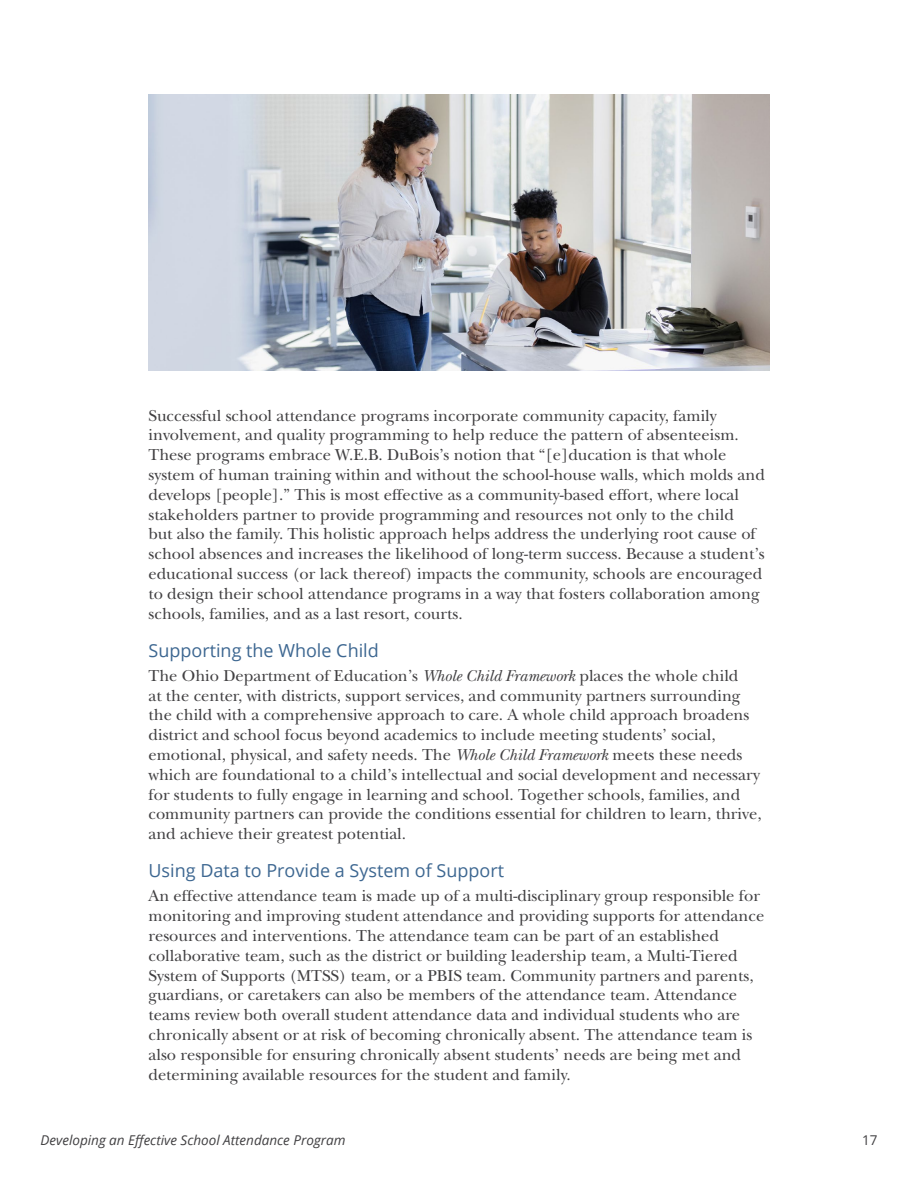
<style>
.page{position:relative;width:918px;height:1188px;background:#fff}
.page>*{position:absolute;margin:0;border:0;box-sizing:border-box;transform-origin:0 0}
.sub_title_--_open_sans{font:18px "Open Sans";color:#3d6791}
.body_--_span_all{font:16.5px/19.8px "New Baskerville Std";color:#414042}
.t1{font:italic 13.5px "Open Sans";color:#414042}
.t2{font:13.5px "Open Sans";color:#414042}
.s1{font-style:italic}
</style>
<div class="page">
<img style="left:148px;top:94px;width:622px;height:276px">
<p class="body_--_span_all" style="left:148px;top:405px;width:618px">Successful school attendance programs incorporate community capacity, family involvement, and quality programming to help reduce the pattern of absenteeism.<br>These programs embrace W.E.B. DuBois’s notion that “[e]ducation is that whole system of human training within and without the school-house walls, which molds and develops [people].” This is most effective as a community-based effort, where local stakeholders partner to provide programming and resources not only to the child<br>but also the family. This holistic approach helps address the underlying root cause of school absences and increases the likelihood of long-term success. Because a student’s educational success (or lack thereof) impacts the community, schools are encouraged to design their school attendance programs in a way that fosters collaboration among schools, families, and as a last resort, courts.</p>
<p class="sub_title_--_open_sans" style="left:148px;top:638px;width:232px">Supporting the Whole Child</p>
<p class="body_--_span_all" style="left:148px;top:666px;width:615px">The Ohio Department of Education’s <span class="s1">Whole Child Framework</span> places the whole child<br>at the center, with districts, support services, and community partners surrounding the child with a comprehensive approach to care. A whole child approach broadens district and school focus beyond academics to include meeting students’ social, emotional, physical, and safety needs. The <span class="s1">Whole Child Framework</span> meets these needs which are foundational to a child’s intellectual and social development and necessary for students to fully engage in learning and school. Together schools, families, and community partners can provide the conditions essential for children to learn, thrive, and achieve their greatest potential.</p>
<p class="sub_title_--_open_sans" style="left:148px;top:858px;width:357px">Using Data to Provide a System of Support</p>
<p class="body_--_span_all" style="left:148px;top:886px;width:617px">An effective attendance team is made up of a multi-disciplinary group responsible for monitoring and improving student attendance and providing supports for attendance resources and interventions. The attendance team can be part of an established collaborative team, such as the district or building leadership team, a Multi-Tiered System of Supports (MTSS) team, or a PBIS team. Community partners and parents, guardians, or caretakers can also be members of the attendance team. Attendance teams review both overall student attendance data and individual students who are chronically absent or at risk of becoming chronically absent. The attendance team is also responsible for ensuring chronically absent students’ needs are being met and determining available resources for the student and family.</p>
<p class="t1" style="left:40px;top:1131px;width:307px">Developing an Effective School Attendance Program</p>
<p class="t2" style="left:862px;top:1131px;width:17px">17</p>
</div>
